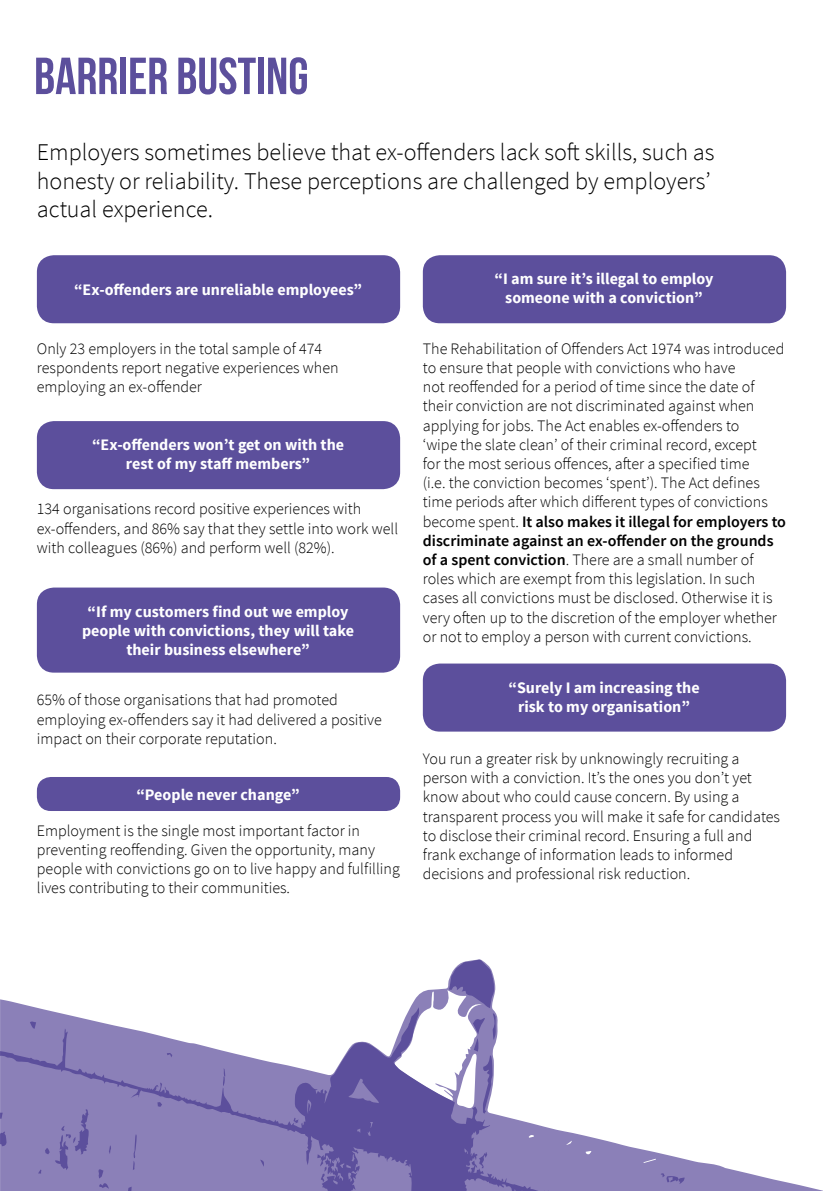
<style>
.page{position:relative;width:823px;height:1191px;background:#fff}
.page>*{position:absolute;margin:0;border:0;box-sizing:border-box;transform-origin:0 0}
.t1{font:52px "Bebas Neue";color:#5c4f9c}
.t2{font:300 24px/28.8px "Source Sans Pro";color:#000}
.t3{font:300 16px/19.2px "Source Sans Pro";color:#000}
.t4{font:700 16px/19.2px "Source Sans Pro";color:#fff;text-align:center}
.s1{font-weight:600}
</style>
<div class="page">
<div style="left:37px;top:255px;width:363px;height:68px;background:#5c4f9c;border-radius:17px"></div>
<div style="left:422px;top:255px;width:363px;height:68px;background:#5c4f9c;border-radius:17px"></div>
<div style="left:422px;top:663px;width:363px;height:68px;background:#5c4f9c;border-radius:17px"></div>
<div style="left:37px;top:421px;width:363px;height:68px;background:#5c4f9c;border-radius:17px"></div>
<div style="left:37px;top:777px;width:363px;height:34px;background:#5c4f9c;border-radius:14px"></div>
<div style="left:37px;top:587px;width:363px;height:85px;background:#5c4f9c;border-radius:17px"></div>
<svg style="left:0;top:1007px;width:822px;height:184px"></svg>
<svg style="left:0;top:1131px;width:7px;height:15px"></svg>
<svg style="left:0;top:1112px;width:3px;height:6px"></svg>
<svg style="left:478px;top:1152px;width:9px;height:16px"></svg>
<svg style="left:448px;top:959px;width:47px;height:154px"></svg>
<svg style="left:30px;top:1020px;width:6px;height:8px"></svg>
<svg style="left:293px;top:1117px;width:5px;height:6px"></svg>
<svg style="left:167px;top:1053px;width:5px;height:4px"></svg>
<svg style="left:222px;top:1068px;width:3px;height:18px"></svg>
<svg style="left:660px;top:1173px;width:24px;height:11px"></svg>
<svg style="left:128px;top:1186px;width:6px;height:5px"></svg>
<svg style="left:98px;top:1169px;width:11px;height:19px"></svg>
<svg style="left:157px;top:1102px;width:5px;height:4px"></svg>
<svg style="left:260px;top:1159px;width:4px;height:7px"></svg>
<svg style="left:133px;top:1134px;width:4px;height:36px"></svg>
<svg style="left:109px;top:1145px;width:2px;height:9px"></svg>
<svg style="left:317px;top:1154px;width:13px;height:28px"></svg>
<svg style="left:38px;top:1109px;width:52px;height:64px;background:#8378b3"></svg>
<h1 class="t1" style="left:34px;top:48px;width:276px">BARRIER BUSTING</h1>
<h2 class="t2" style="left:37px;top:137px;width:678px">Employers sometimes believe that ex-offenders lack soft skills, such as honesty or reliability. These perceptions are challenged by employers’ actual experience.</h2>
<p class="t4" style="left:74px;top:281px;width:289px">“Ex-offenders are unreliable employees”</p>
<p class="t4" style="left:494px;top:270px;width:220px">“I am sure it’s illegal to employ someone with a conviction”</p>
<p class="t3" style="left:37px;top:339px;width:303px">Only 23 employers in the total sample of 474 respondents report negative experiences when employing an ex-offender</p>
<p class="t4" style="left:92px;top:436px;width:253px">“Ex-offenders won’t get on with the rest of my staff members”</p>
<p class="t3" style="left:37px;top:499px;width:362px">134 organisations record positive experiences with ex-offenders, and 86% say that they settle into work well with colleagues (86%) and perform well (82%).</p>
<p class="t4" style="left:82px;top:602px;width:273px">“If my customers find out we employ people with convictions, they will take their business elsewhere”</p>
<p class="t3" style="left:37px;top:690px;width:346px">65% of those organisations that had promoted employing ex-offenders say it had delivered a positive impact on their corporate reputation.</p>
<p class="t4" style="left:136px;top:785px;width:165px">“People never change”</p>
<p class="t3" style="left:37px;top:820px;width:364px">Employment is the single most important factor in preventing reoffending. Given the opportunity, many people with convictions go on to live happy and fulfilling lives contributing to their communities.</p>
<p class="t3" style="left:422px;top:339px;width:364px">The Rehabilitation of Offenders Act 1974 was introduced to ensure that people with convictions who have<br>not reoffended for a period of time since the date of their conviction are not discriminated against when applying for jobs. The Act enables ex-offenders to<br>‘wipe the slate clean’ of their criminal record, except<br>for the most serious offences, after a specified time<br>(i.e. the conviction becomes ‘spent’). The Act defines time periods after which different types of convictions become spent. <span class="s1">It also makes it illegal for employers to discriminate against an ex-offender on the grounds of a spent conviction</span>. There are a small number of roles which are exempt from this legislation. In such cases all convictions must be disclosed. Otherwise it is very often up to the discretion of the employer whether or not to employ a person with current convictions.</p>
<p class="t4" style="left:508px;top:678px;width:193px">“Surely I am increasing the risk to my organisation”</p>
<p class="t3" style="left:422px;top:749px;width:358px">You run a greater risk by unknowingly recruiting a person with a conviction. It’s the ones you don’t yet know about who could cause concern. By using a transparent process you will make it safe for candidates to disclose their criminal record. Ensuring a full and frank exchange of information leads to informed decisions and professional risk reduction.</p>
</div>
